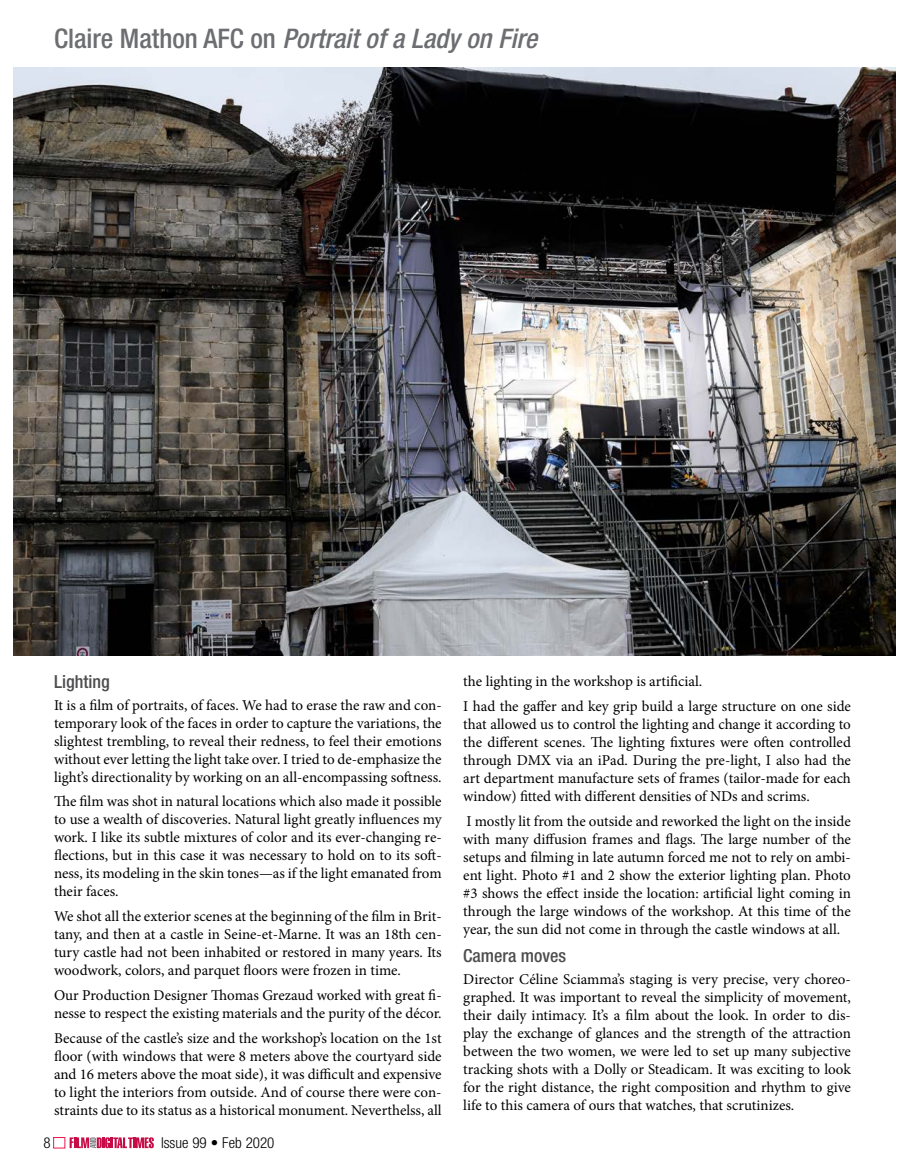
<style>
.page{position:relative;width:905px;height:1175px;background:#fff}
.page>*{position:absolute;margin:0;border:0;box-sizing:border-box;transform-origin:0 0}
.t1{font:italic 500 condensed 27px "Helvetica Neue LT Std";color:#6d6e71}
.t2{font:500 condensed 18px "Helvetica Neue LT Std";color:#4d4d4f}
.t3{font:15px/18px "Minion Pro";color:#000;text-align:justify}
.t4{font:300 condensed 15px "Helvetica Neue LT Std";color:#000}
.s1{font-style:normal}
</style>
<div class="page">
<svg style="left:70px;top:1137px;width:84px;height:11px"></svg>
<div style="left:53px;top:1137px;width:12px;height:11px;border:1px solid #ed174e"></div>
<img style="left:14px;top:68px;width:881px;height:587px">
<h1 class="t1" style="left:54px;top:23px;width:485px"><span class="s1">Claire Mathon AFC on</span> Portrait of a Lady on Fire</h1>
<p class="t2" style="left:54px;top:671px;width:57px">Lighting</p>
<p class="t3" style="left:54px;top:696px;width:389px">It is a film of portraits, of faces. We had to erase the raw and con&shy;temporary look of the faces in order to capture the variations, the slightest trembling, to reveal their redness, to feel their emotions without ever letting the light take over. I tried to de-emphasize the light’s directionality by working on an all-encompassing softness.</p>
<p class="t3" style="left:54px;top:792px;width:389px">The film was shot in natural locations which also made it possible to use a wealth of discoveries. Natural light greatly influences my work. I like its subtle mixtures of color and its ever-changing re&shy;flections, but in this case it was necessary to hold on to its soft&shy;ness, its modeling in the skin tones—as if the light emanated from their faces.</p>
<p class="t3" style="left:54px;top:907px;width:389px">We shot all the exterior scenes at the beginning of the film in Brit&shy;tany, and then at a castle in Seine-et-Marne. It was an 18th cen&shy;tury castle had not been inhabited or restored in many years. Its woodwork, colors, and parquet floors were frozen in time.</p>
<p class="t3" style="left:54px;top:986px;width:389px">Our Production Designer Thomas Grezaud worked with great fi&shy;nesse to respect the existing materials and the purity of the décor.</p>
<p class="t3" style="left:54px;top:1029px;width:389px">Because of the castle’s size and the workshop’s location on the 1st floor (with windows that were 8 meters above the courtyard side and 16 meters above the moat side), it was difficult and expensive to light the interiors from outside. And of course there were con&shy;straints due to its status as a historical monument. Neverthelss, all</p>
<p class="t4" style="left:43px;top:1134px;width:9px">8</p>
<p class="t4" style="left:161px;top:1134px;width:115px">Issue 99 • Feb 2020</p>
<p class="t3" style="left:463px;top:669px;width:389px;line-height:24.8px">the lighting in the workshop is artificial.<br>I had the gaffer and key grip build a large structure on one side</p>
<p class="t3" style="left:463px;top:715px;width:389px">that allowed us to control the lighting and change it according to the different scenes. The lighting fixtures were often controlled through DMX via an iPad. During the pre-light, I also had the art department manufacture sets of frames (tailor-made for each window) fitted with different densities of NDs and scrims.</p>
<p class="t3" style="left:463px;top:812px;width:389px">I mostly lit from the outside and reworked the light on the inside with many diffusion frames and flags. The large number of the setups and filming in late autumn forced me not to rely on ambi&shy;ent light. Photo #1 and 2 show the exterior lighting plan. Photo #3 shows the effect inside the location: artificial light coming in through the large windows of the workshop. At this time of the year, the sun did not come in through the castle windows at all.</p>
<p class="t2" style="left:463px;top:945px;width:104px">Camera moves</p>
<p class="t3" style="left:463px;top:970px;width:389px">Director Céline Sciamma’s staging is very precise, very choreo&shy;graphed. It was important to reveal the simplicity of movement, their daily intimacy. It’s a film about the look. In order to dis&shy;play the exchange of glances and the strength of the attraction between the two women, we were led to set up many subjective tracking shots with a Dolly or Steadicam. It was exciting to look for the right distance, the right composition and rhythm to give life to this camera of ours that watches, that scrutinizes.</p>
</div>
